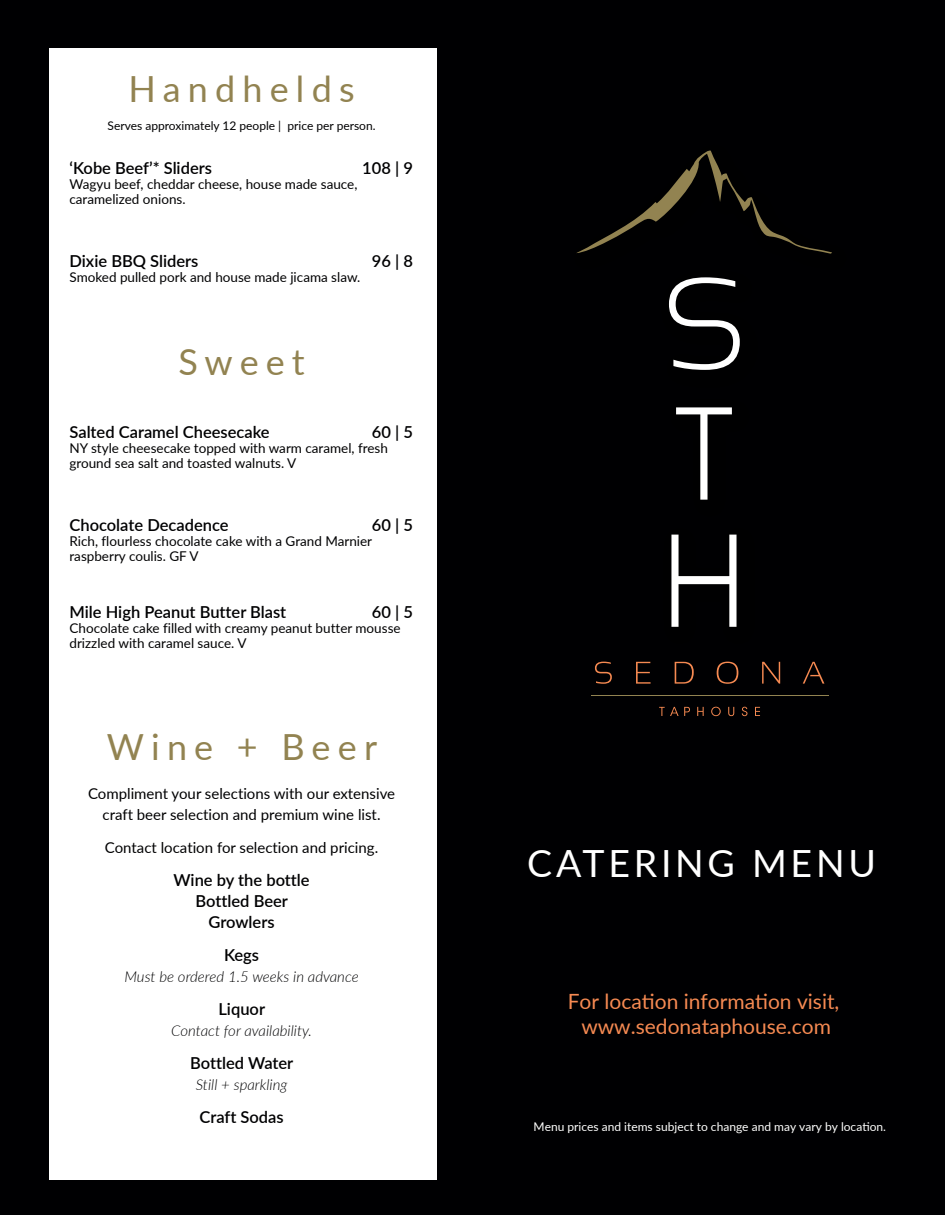
<style>
.page{position:relative;width:945px;height:1215px;background:#fff}
.page>*{position:absolute;margin:0;border:0;box-sizing:border-box;transform-origin:0 0}
.t1{font:37.5px "Lato";letter-spacing:.1em;color:#fff}
.t2{font:36px "Lato";letter-spacing:.2em;color:#928351}
.t3{font:21px/25.2px "Lato";color:#f68a52;text-align:center}
.t4{font:600 16.5px/21px "Lato";color:#000002;text-align:center}
.t5{font:15px/21px "Lato";color:#000002;text-align:center}
.t6{font:italic 300 15px "Lato";color:#000002}
.t7{font:13.5px/15px "Lato";color:#000002}
.t8{font:12px "Lato";color:#fff}
.t9{font:12px "Lato";color:#000002}
</style>
<div class="page">
<div style="left:0;top:0;width:474px;height:1215px;background:#000002"></div>
<div style="left:49px;top:48px;width:387px;height:1132px;background:#fff"></div>
<div style="left:471px;top:0;width:474px;height:1215px;background:#000002"></div>
<svg style="left:576px;top:150px;width:256px;height:104px"></svg>
<svg style="left:669px;top:277px;width:71px;height:93px"></svg>
<svg style="left:676px;top:407px;width:56px;height:93px"></svg>
<svg style="left:671px;top:535px;width:66px;height:92px"></svg>
<svg style="left:595px;top:662px;width:17px;height:22px"></svg>
<svg style="left:636px;top:662px;width:15px;height:22px"></svg>
<svg style="left:675px;top:662px;width:19px;height:22px"></svg>
<svg style="left:717px;top:662px;width:21px;height:22px"></svg>
<svg style="left:762px;top:662px;width:18px;height:22px"></svg>
<svg style="left:803px;top:662px;width:21px;height:22px"></svg>
<hr style="left:591px;top:696px;width:237px;height:1px;background:#928351">
<svg style="left:659px;top:707px;width:31px;height:9px"></svg>
<svg style="left:697px;top:707px;width:7px;height:9px"></svg>
<svg style="left:711px;top:707px;width:10px;height:9px"></svg>
<svg style="left:728px;top:707px;width:6px;height:9px"></svg>
<svg style="left:742px;top:707px;width:5px;height:9px"></svg>
<svg style="left:755px;top:707px;width:5px;height:9px"></svg>
<h2 class="t2" style="left:129px;top:63px;width:228px">Handhelds</h2>
<p class="t9" style="left:108px;top:117px;width:270px">Serves approximately 12 people | price per person.</p>
<p class="t4" style="left:70px;top:157px;width:144px">‘Kobe Beef’* Sliders</p>
<p class="t4" style="left:362px;top:157px;width:52px">108 | 9</p>
<p class="t7" style="left:70px;top:176px;width:289px">Wagyu beef, cheddar cheese, house made sauce, caramelized onions.</p>
<p class="t4" style="left:70px;top:250px;width:131px">Dixie BBQ Sliders</p>
<p class="t4" style="left:372px;top:250px;width:43px">96 | 8</p>
<p class="t7" style="left:70px;top:269px;width:293px">Smoked pulled pork and house made jicama slaw.</p>
<h2 class="t2" style="left:178px;top:336px;width:128px">Sweet</h2>
<p class="t4" style="left:70px;top:421px;width:202px">Salted Caramel Cheesecake</p>
<p class="t4" style="left:372px;top:421px;width:43px">60 | 5</p>
<p class="t7" style="left:70px;top:440px;width:320px">NY style cheesecake topped with warm caramel, fresh ground sea salt and toasted walnuts. V</p>
<p class="t4" style="left:70px;top:514px;width:161px">Chocolate Decadence</p>
<p class="t4" style="left:372px;top:514px;width:43px">60 | 5</p>
<p class="t7" style="left:70px;top:533px;width:304px">Rich, flourless chocolate cake with a Grand Marnier raspberry coulis. GF V</p>
<p class="t4" style="left:70px;top:601px;width:218px">Mile High Peanut Butter Blast</p>
<p class="t4" style="left:372px;top:601px;width:43px">60 | 5</p>
<p class="t7" style="left:70px;top:620px;width:333px">Chocolate cake filled with creamy peanut butter mousse drizzled with caramel sauce. V</p>
<h2 class="t2" style="left:107px;top:721px;width:272px">Wine + Beer</h2>
<p class="t5" style="left:88px;top:783px;width:309px">Compliment your selections with our extensive craft beer selection and premium wine list.</p>
<p class="t5" style="left:105px;top:837px;width:275px">Contact location for selection and pricing.</p>
<p class="t4" style="left:173px;top:869px;width:138px">Wine by the bottle<br>Bottled Beer<br>Growlers</p>
<p class="t4" style="left:224px;top:944px;width:37px">Kegs</p>
<p class="t6" style="left:124px;top:966px;width:236px">Must be ordered 1.5 weeks in advance</p>
<p class="t4" style="left:218px;top:998px;width:48px">Liquor</p>
<p class="t6" style="left:171px;top:1020px;width:142px">Contact for availability.</p>
<p class="t4" style="left:190px;top:1052px;width:105px">Bottled Water</p>
<p class="t6" style="left:196px;top:1074px;width:93px">Still + sparkling</p>
<p class="t4" style="left:200px;top:1106px;width:86px">Craft Sodas</p>
<h1 class="t1" style="left:527px;top:836px;width:350px">CATERING MENU</h1>
<h3 class="t3" style="left:568px;top:988px;width:273px">For location information visit, www.sedonataphouse.com</h3>
<p class="t8" style="left:534px;top:1119px;width:354px">Menu prices and items subject to change and may vary by location.</p>
</div>
